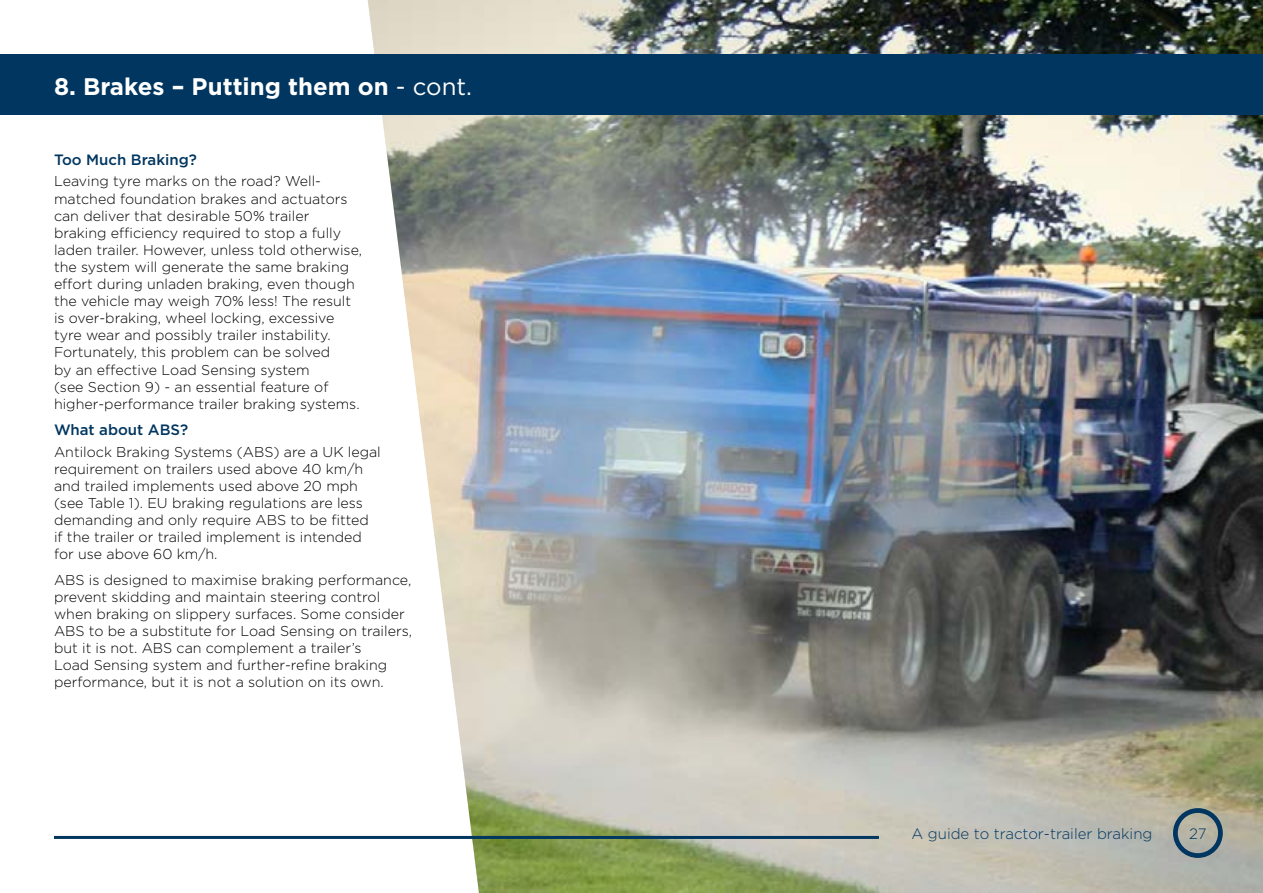
<style>
.page{position:relative;width:1263px;height:893px;background:#fff}
.page>*{position:absolute;margin:0;border:0;box-sizing:border-box;transform-origin:0 0}
.t1{font:700 24px "Gotham";color:#fff}
.t2{font:300 15px "Gotham";color:#00365f}
.t3{font:500 15px "Gotham";color:#00365f}
.t4{font:300 14.25px/17.1px "Gotham";color:#000}
.s1{font-weight:400}
</style>
<div class="page">
<img style="left:368px;top:0;width:895px;height:893px">
<div style="left:0;top:54px;width:1263px;height:60px;background:#00365f"></div>
<svg style="left:1173px;top:808px;width:50px;height:50px;background:#839090"></svg>
<hr style="left:54px;top:836px;width:825px;height:3px;background:#00365f">
<h1 class="t1" style="left:54px;top:72px;width:420px">8. Brakes – Putting them on <span class="s1">- cont.</span></h1>
<p class="t3" style="left:54px;top:150px;width:144px">Too Much Braking?</p>
<p class="t4" style="left:54px;top:172px;width:310px">Leaving tyre marks on the road? Well&shy;matched foundation brakes and actuators can deliver that desirable 50% trailer braking efficiency required to stop a fully laden trailer. However, unless told otherwise, the system will generate the same braking effort during unladen braking, even though the vehicle may weigh 70% less! The result is over-braking, wheel locking, excessive tyre wear and possibly trailer instability.<br>Fortunately, this problem can be solved<br>by an effective Load Sensing system<br>(see Section 9) - an essential feature of higher-performance trailer braking systems.</p>
<p class="t3" style="left:54px;top:420px;width:136px">What about ABS?</p>
<p class="t4" style="left:54px;top:443px;width:328px">Antilock Braking Systems (ABS) are a UK legal requirement on trailers used above 40 km/h and trailed implements used above 20 mph (see Table 1). EU braking regulations are less demanding and only require ABS to be fitted if the trailer or trailed implement is intended for use above 60 km/h.</p>
<p class="t4" style="left:54px;top:571px;width:360px">ABS is designed to maximise braking performance, prevent skidding and maintain steering control when braking on slippery surfaces. Some consider ABS to be a substitute for Load Sensing on trailers, but it is not. ABS can complement a trailer’s<br>Load Sensing system and further-refine braking performance, but it is not a solution on its own.</p>
<p class="t2" style="left:911px;top:824px;width:242px">A guide to tractor-trailer braking</p>
<p class="t2" style="left:1189px;top:824px;width:19px">27</p>
</div>
